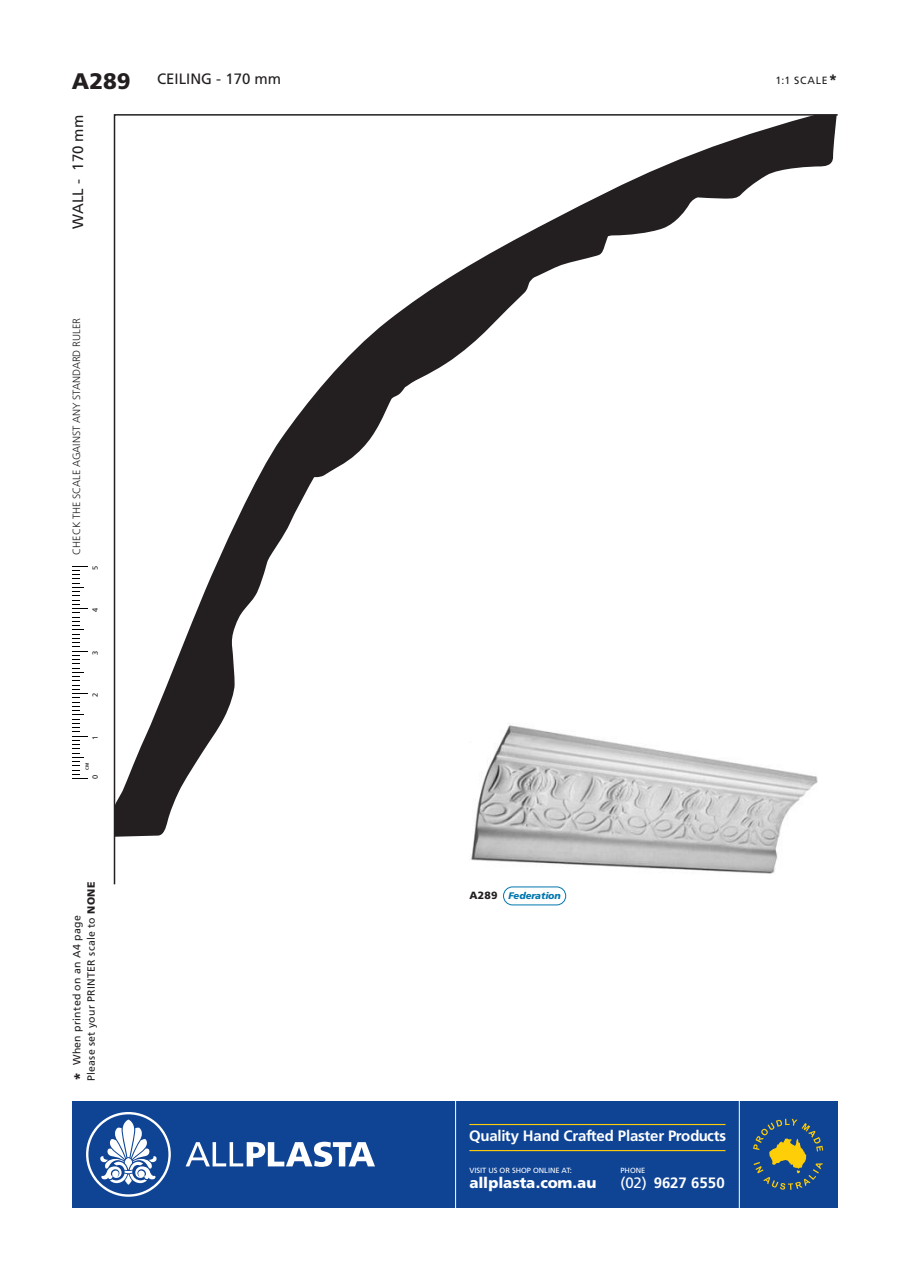
<style>
.page{position:relative;width:910px;height:1280px;background:#fff}
.page>*{position:absolute;margin:0;border:0;box-sizing:border-box;transform-origin:0 0}
.t1{font:900 22.5px "Frutiger";color:#231f20}
.t2{font:700 15px "Frutiger";letter-spacing:-.01em;color:#fff}
.t3{font:15px "Frutiger";color:#231f20}
.t4{font:900 15px "Frutiger";letter-spacing:-.01em;color:#fff}
.t5{font:10.5px/14.4px "Frutiger";letter-spacing:.025em;color:#231f20}
.t6{font:300 10.5px "Frutiger";letter-spacing:-.005em;color:#231f20}
.t7{font:900 10.5px "Frutiger";color:#231f20}
.t8{font:italic 900 9.6px "Frutiger";color:#0077ae}
.t9{font:7.5px "Frutiger";letter-spacing:-.005em;color:#fff}
.t10{font:7.5px "Frutiger";color:#231f20}
.t11{font:700 4.5px "Frutiger";color:#231f20}
.s1{font-weight:900;font-size:15px}
.s2{font-weight:900}
.s3{font-weight:400}
</style>
<div class="page">
<div style="left:72px;top:1101px;width:766px;height:107px;background:#0f4495"></div>
<svg style="left:72px;top:566px;width:16px;height:213px"></svg>
<svg style="left:753px;top:1119px;width:70px;height:71px"></svg>
<hr style="left:469px;top:1124px;width:257px;height:1px;background:#fece08">
<hr style="left:469px;top:1150px;width:257px;height:1px;background:#fece08">
<svg style="left:186px;top:1142px;width:189px;height:25px"></svg>
<svg style="left:86px;top:1112px;width:85px;height:85px"></svg>
<hr style="left:739px;top:1097px;width:1px;height:127px;background:#fff">
<hr style="left:455px;top:1097px;width:1px;height:127px;background:#fff">
<svg style="left:113px;top:114px;width:725px;height:771px"></svg>
<svg style="left:114px;top:115px;width:723px;height:722px"></svg>
<div style="left:503px;top:886px;width:63px;height:19px;border:1px solid #0077ae;border-radius:9px"></div>
<h1 class="t1" style="left:72px;top:68px;width:60px">A289</h1>
<h2 class="t3" style="left:69px;top:229px;width:115px;rotate:-90deg">WALL - 170 mm</h2>
<h2 class="t3" style="left:157px;top:70px;width:126px">CEILING - 170 mm</h2>
<p class="t5" style="left:775px;top:73px;width:64px">1:1 SCALE<span class="s1">*</span></p>
<p class="t6" style="left:71px;top:555px;width:238px;rotate:-90deg">CHECK THE SCALE AGAINST ANY STANDARD RULER</p>
<p class="t10" style="left:91px;top:569px;width:6px;rotate:-90deg">5</p>
<p class="t10" style="left:91px;top:612px;width:6px;rotate:-90deg">4</p>
<p class="t10" style="left:91px;top:654px;width:6px;rotate:-90deg">3</p>
<p class="t10" style="left:91px;top:697px;width:6px;rotate:-90deg">2</p>
<p class="t10" style="left:91px;top:739px;width:6px;rotate:-90deg">1</p>
<p class="t11" style="left:85px;top:770px;width:8px;rotate:-90deg">CM</p>
<p class="t10" style="left:91px;top:779px;width:6px;rotate:-90deg">0</p>
<p class="t5" style="left:69px;top:1081px;width:201px;rotate:-90deg"><span class="s1">*</span> When printed on an A4 page<br>Please set your PRINTER scale to <span class="s2">NONE</span></p>
<p class="t7" style="left:469px;top:889px;width:30px">A289</p>
<p class="t8" style="left:508px;top:890px;width:54px">Federation</p>
<h2 class="t2" style="left:469px;top:1127px;width:258px">Quality Hand Crafted Plaster Products</h2>
<p class="t9" style="left:469px;top:1165px;width:104px">VISIT US OR SHOP ONLINE AT:</p>
<h2 class="t4" style="left:469px;top:1173px;width:128px">allplasta.com.au</h2>
<p class="t9" style="left:621px;top:1165px;width:26px">PHONE</p>
<h2 class="t2" style="left:621px;top:1174px;width:106px"><span class="s3">(02)</span> 9627 6550</h2>
</div>
